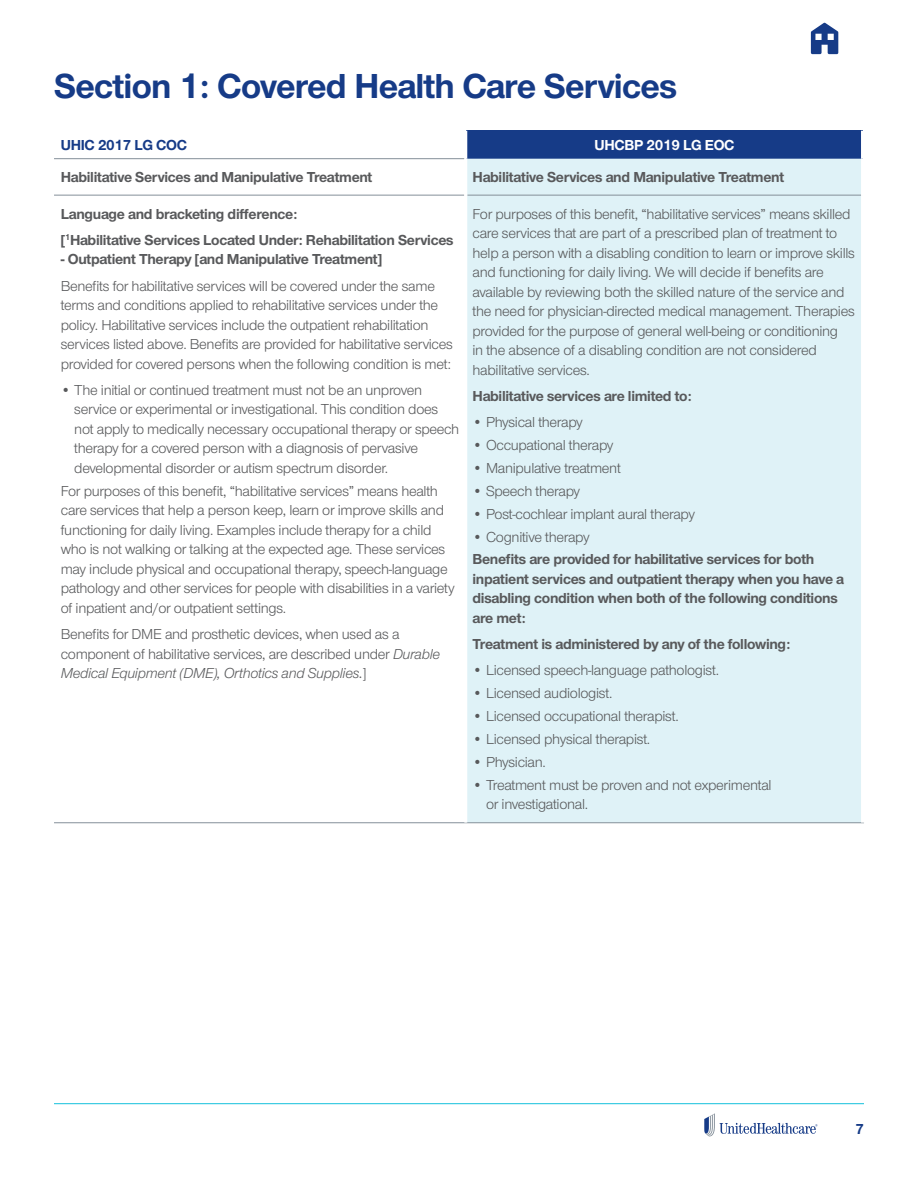
<style>
.page{position:relative;width:918px;height:1188px;background:#fff}
.page>*{position:absolute;margin:0;border:0;box-sizing:border-box;transform-origin:0 0}
.t1{font:700 36px "UHC Sans";letter-spacing:-.02em;color:#163b87}
.t2{font:15px/19.5px "UHC Sans";letter-spacing:-.02em;color:#58595b}
.t3{font:700 15px/19.5px "UHC Sans";letter-spacing:-.02em;color:#58595b}
.t4{font:700 15px "UHC Sans";letter-spacing:-.02em;color:#163b87}
.t5{font:700 15px "UHC Sans";letter-spacing:-.02em;color:#fff}
.s1{font-style:italic}
</style>
<div class="page">
<hr style="left:54px;top:1103px;width:810px;height:1px;background:#13c0dc">
<svg style="left:704px;top:1113px;width:114px;height:23px"></svg>
<svg style="left:811px;top:23px;width:27px;height:31px"></svg>
<div style="left:466px;top:131px;width:397px;height:28px;background:#163b87"></div>
<div style="left:467px;top:159px;width:394px;height:664px;background:#dff2f7"></div>
<hr style="left:54px;top:823px;width:412px;height:1px;background:#848f99">
<hr style="left:466px;top:823px;width:398px;height:1px;background:#848f99">
<hr style="left:464px;top:131px;width:3px;height:28px;background:#fff">
<hr style="left:861px;top:131px;width:3px;height:28px;background:#fff">
<hr style="left:54px;top:158px;width:410px;height:1px;background:#848f99">
<hr style="left:54px;top:195px;width:410px;height:1px;background:#848f99">
<hr style="left:467px;top:195px;width:394px;height:1px;background:#848f99">
<h1 class="t1" style="left:54px;top:62px;width:625px">Section 1: Covered Health Care Services</h1>
<p class="t4" style="left:61px;top:135px;width:128px">UHIC 2017 LG COC</p>
<p class="t5" style="left:595px;top:135px;width:141px">UHCBP 2019 LG EOC</p>
<p class="t3" style="left:61px;top:166px;width:313px">Habilitative Services and Manipulative Treatment</p>
<p class="t3" style="left:473px;top:166px;width:313px">Habilitative Services and Manipulative Treatment</p>
<p class="t3" style="left:61px;top:200px;width:394px;line-height:26.2px">Language and bracketing difference:<br>[<sup>1</sup>Habilitative Services Located Under: Rehabilitation Services</p>
<p class="t3" style="left:61px;top:249px;width:323px">- Outpatient Therapy [and Manipulative Treatment]</p>
<p class="t2" style="left:61px;top:275px;width:394px">Benefits for habilitative services will be covered under the same terms and conditions applied to rehabilitative services under the policy. Habilitative services include the outpatient rehabilitation services listed above. Benefits are provided for habilitative services provided for covered persons when the following condition is met:</p>
<p class="t2" style="left:74px;top:380px;width:387px;text-indent:-14px">• The initial or continued treatment must not be an unproven service or experimental or investigational. This condition does not apply to medically necessary occupational therapy or speech therapy for a covered person with a diagnosis of pervasive developmental disorder or autism spectrum disorder.</p>
<p class="t2" style="left:61px;top:481px;width:396px">For purposes of this benefit, “habilitative services” means health care services that help a person keep, learn or improve skills and functioning for daily living. Examples include therapy for a child who is not walking or talking at the expected age. These services may include physical and occupational therapy, speech-language pathology and other services for people with disabilities in a variety of inpatient and/or outpatient settings.</p>
<p class="t2" style="left:61px;top:624px;width:381px">Benefits for DME and prosthetic devices, when used as a component of habilitative services, are described under <span class="s1">Durable<br>Medical Equipment (DME), Orthotics and Supplies.</span>]</p>
<p class="t2" style="left:473px;top:203px;width:384px">For purposes of this benefit, “habilitative services” means skilled care services that are part of a prescribed plan of treatment to help a person with a disabling condition to learn or improve skills and functioning for daily living. We will decide if benefits are available by reviewing both the skilled nature of the service and the need for physician-directed medical management. Therapies provided for the purpose of general well-being or conditioning<br>in the absence of a disabling condition are not considered habilitative services.</p>
<p class="t3" style="left:473px;top:386px;width:221px">Habilitative services are limited to:</p>
<p class="t2" style="left:473px;top:412px;width:112px">• Physical therapy</p>
<p class="t2" style="left:473px;top:435px;width:142px">• Occupational therapy</p>
<p class="t2" style="left:473px;top:458px;width:150px">• Manipulative treatment</p>
<p class="t2" style="left:473px;top:481px;width:109px">• Speech therapy</p>
<p class="t2" style="left:473px;top:503px;width:224px">• Post-cochlear implant aural therapy</p>
<p class="t2" style="left:473px;top:526px;width:119px">• Cognitive therapy</p>
<p class="t3" style="left:473px;top:549px;width:373px">Benefits are provided for habilitative services for both inpatient services and outpatient therapy when you have a disabling condition when both of the following conditions are met:</p>
<p class="t3" style="left:473px;top:634px;width:320px">Treatment is administered by any of the following:</p>
<p class="t2" style="left:473px;top:660px;width:248px">• Licensed speech-language pathologist.</p>
<p class="t2" style="left:473px;top:683px;width:141px">• Licensed audiologist.</p>
<p class="t2" style="left:473px;top:706px;width:208px">• Licensed occupational therapist.</p>
<p class="t2" style="left:473px;top:729px;width:179px">• Licensed physical therapist.</p>
<p class="t2" style="left:473px;top:752px;width:75px">• Physician.</p>
<p class="t2" style="left:486px;top:775px;width:287px;text-indent:-13px">• Treatment must be proven and not experimental or investigational.</p>
<p class="t4" style="left:855px;top:1119px;width:10px">7</p>
</div>
